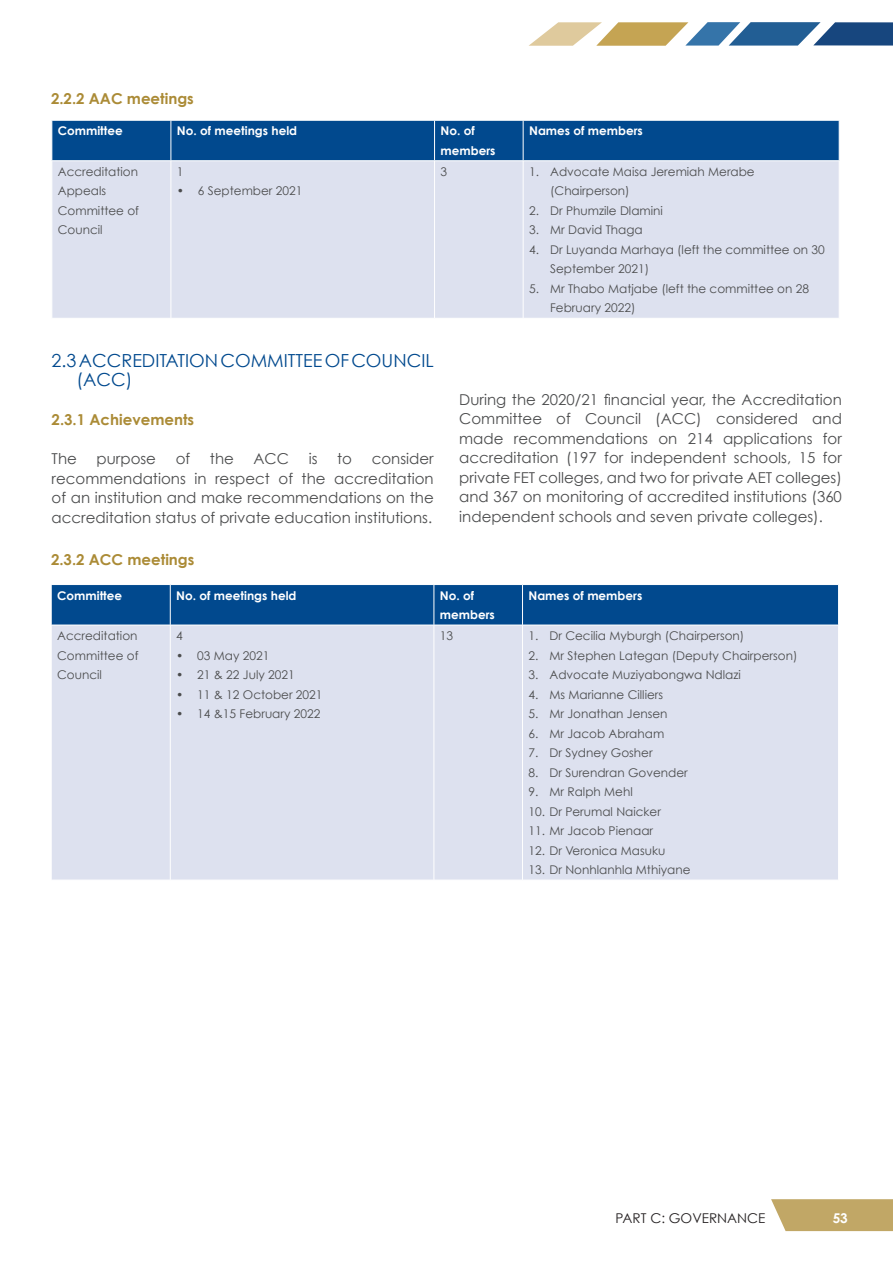
<style>
.page{position:relative;width:893px;height:1263px;background:#fff}
.page>*{position:absolute;margin:0;border:0;box-sizing:border-box;transform-origin:0 0}
.t1{font:18px "Century Gothic";color:#01498e}
.t2{font:15px/19.5px "Century Gothic";color:#4b4c4d;text-align:justify}
.t3{font:700 15px "Century Gothic";color:#ab8b36}
.t4{font:13.5px "Century Gothic";color:#231f20}
.t5{font:700 13.5px "Century Gothic";color:#fff}
.t6{font:12px/19.5px "Century Gothic";color:#4b4c4d}
.t7{font:700 12px/19.5px "Century Gothic";color:#fff}
</style>
<div class="page">
<svg style="left:771px;top:1199px;width:122px;height:32px;background:#c5ac70"></svg>
<svg style="left:529px;top:22px;width:364px;height:24px"></svg>
<div style="left:53px;top:121px;width:786px;height:39px;background:#01498e"></div>
<div style="left:53px;top:161px;width:786px;height:157px;background:#dde1ef"></div>
<hr style="left:171px;top:120px;width:1px;height:41px;background:#fff">
<hr style="left:434px;top:120px;width:1px;height:41px;background:#fff">
<hr style="left:523px;top:120px;width:1px;height:41px;background:#fff">
<hr style="left:171px;top:161px;width:1px;height:157px;background:#fff">
<hr style="left:434px;top:161px;width:1px;height:157px;background:#fff">
<hr style="left:523px;top:161px;width:1px;height:157px;background:#fff">
<div style="left:52px;top:585px;width:786px;height:40px;background:#01498e"></div>
<div style="left:52px;top:626px;width:786px;height:254px;background:#dde1ef"></div>
<hr style="left:170px;top:625px;width:1px;height:255px;background:#fff">
<hr style="left:434px;top:625px;width:1px;height:255px;background:#fff">
<hr style="left:522px;top:625px;width:1px;height:255px;background:#fff">
<hr style="left:170px;top:585px;width:1px;height:40px;background:#fff">
<hr style="left:434px;top:585px;width:1px;height:40px;background:#fff">
<hr style="left:522px;top:585px;width:1px;height:40px;background:#fff">
<p class="t3" style="left:51px;top:89px;width:144px">2.2.2 AAC meetings</p>
<p class="t7" style="left:58px;top:121px;width:67px">Committee</p>
<p class="t7" style="left:177px;top:121px;width:122px">No. of meetings held</p>
<p class="t7" style="left:441px;top:121px;width:56px">No. of members</p>
<p class="t7" style="left:529px;top:121px;width:115px">Names of members</p>
<p class="t6" style="left:58px;top:161px;width:83px">Accreditation<br>Appeals<br>Committee of<br>Council</p>
<p class="t6" style="left:177px;top:161px;width:8px">1</p>
<p class="t6" style="left:441px;top:161px;width:8px">3</p>
<p class="t6" style="left:550px;top:161px;width:206px;text-indent:-21px">1. Advocate Maisa Jeremiah Merabe (Chairperson)</p>
<p class="t6" style="left:529px;top:200px;width:135px">2. Dr Phumzile Dlamini</p>
<p class="t6" style="left:529px;top:220px;width:115px">3. Mr David Thaga</p>
<p class="t6" style="left:550px;top:239px;width:276px;text-indent:-21px">4. Dr Luyanda Marhaya (left the committee on 30<br>September 2021)</p>
<p class="t6" style="left:550px;top:278px;width:260px;text-indent:-21px">5. Mr Thabo Matjabe (left the committee on 28<br>February 2022)</p>
<p class="t6" style="left:177px;top:181px;width:127px">• 6 September 2021</p>
<p class="t1" style="left:52px;top:349px;width:384px">2.3 ACCREDITATION COMMITTEE OF COUNCIL</p>
<p class="t1" style="left:77px;top:369px;width:57px">(ACC)</p>
<p class="t3" style="left:52px;top:410px;width:144px">2.3.1 Achievements</p>
<p class="t2" style="left:52px;top:449px;width:27px">The</p>
<p class="t2" style="left:97px;top:449px;width:61px">purpose</p>
<p class="t2" style="left:176px;top:449px;width:16px">of</p>
<p class="t2" style="left:210px;top:449px;width:25px">the</p>
<p class="t2" style="left:254px;top:449px;width:37px">ACC</p>
<p class="t2" style="left:309px;top:449px;width:10px">is</p>
<p class="t2" style="left:337px;top:449px;width:16px">to</p>
<p class="t2" style="left:52px;top:449px;width:384px;text-indent:320px">consider recommendations in respect of the accreditation of an institution and make recommendations on the accreditation status of private education institutions.</p>
<p class="t3" style="left:51px;top:550px;width:145px">2.3.2 ACC meetings</p>
<p class="t2" style="left:459px;top:389px;width:384px">During the 2020/21 financial year, the Accreditation Committee of Council (ACC) considered and made recommendations on 214 applications for accreditation (197 for independent schools, 15 for private FET colleges, and two for private AET colleges) and 367 on monitoring of accredited institutions (360 independent schools and seven private colleges).</p>
<p class="t7" style="left:57px;top:585px;width:67px">Committee</p>
<p class="t7" style="left:176px;top:585px;width:122px">No. of meetings held</p>
<p class="t7" style="left:440px;top:585px;width:56px">No. of members</p>
<p class="t7" style="left:528px;top:585px;width:115px">Names of members</p>
<p class="t6" style="left:57px;top:626px;width:83px;text-align:justify">Accreditation Committee of Council</p>
<p class="t6" style="left:176px;top:626px;width:8px">4</p>
<p class="t6" style="left:440px;top:626px;width:15px">13</p>
<p class="t6" style="left:528px;top:626px;width:217px">1. Dr Cecilia Myburgh (Chairperson)</p>
<p class="t6" style="left:528px;top:645px;width:270px">2. Mr Stephen Lategan (Deputy Chairperson)</p>
<p class="t6" style="left:528px;top:665px;width:214px">3. Advocate Muziyabongwa Ndlazi</p>
<p class="t6" style="left:528px;top:684px;width:136px">4. Ms Marianne Cilliers</p>
<p class="t6" style="left:528px;top:704px;width:141px">5. Mr Jonathan Jensen</p>
<p class="t6" style="left:528px;top:723px;width:137px">6. Mr Jacob Abraham</p>
<p class="t6" style="left:528px;top:743px;width:126px">7. Dr Sydney Gosher</p>
<p class="t6" style="left:528px;top:762px;width:161px">8. Dr Surendran Govender</p>
<p class="t6" style="left:528px;top:782px;width:106px">9. Mr Ralph Mehl</p>
<p class="t6" style="left:528px;top:801px;width:134px">10. Dr Perumal Naicker</p>
<p class="t6" style="left:528px;top:821px;width:126px">11. Mr Jacob Pienaar</p>
<p class="t6" style="left:528px;top:840px;width:138px">12. Dr Veronica Masuku</p>
<p class="t6" style="left:528px;top:860px;width:163px">13. Dr Nonhlanhla Mthiyane</p>
<p class="t6" style="left:176px;top:645px;width:95px">• 03 May 2021</p>
<p class="t6" style="left:176px;top:665px;width:120px">• 21 &amp; 22 July 2021</p>
<p class="t6" style="left:176px;top:684px;width:148px">• 11 &amp; 12 October 2021</p>
<p class="t6" style="left:176px;top:704px;width:146px">• 14 &amp;15 February 2022</p>
<p class="t4" style="left:616px;top:1210px;width:151px">PART C: GOVERNANCE</p>
<p class="t5" style="left:833px;top:1209px;width:17px">53</p>
</div>
